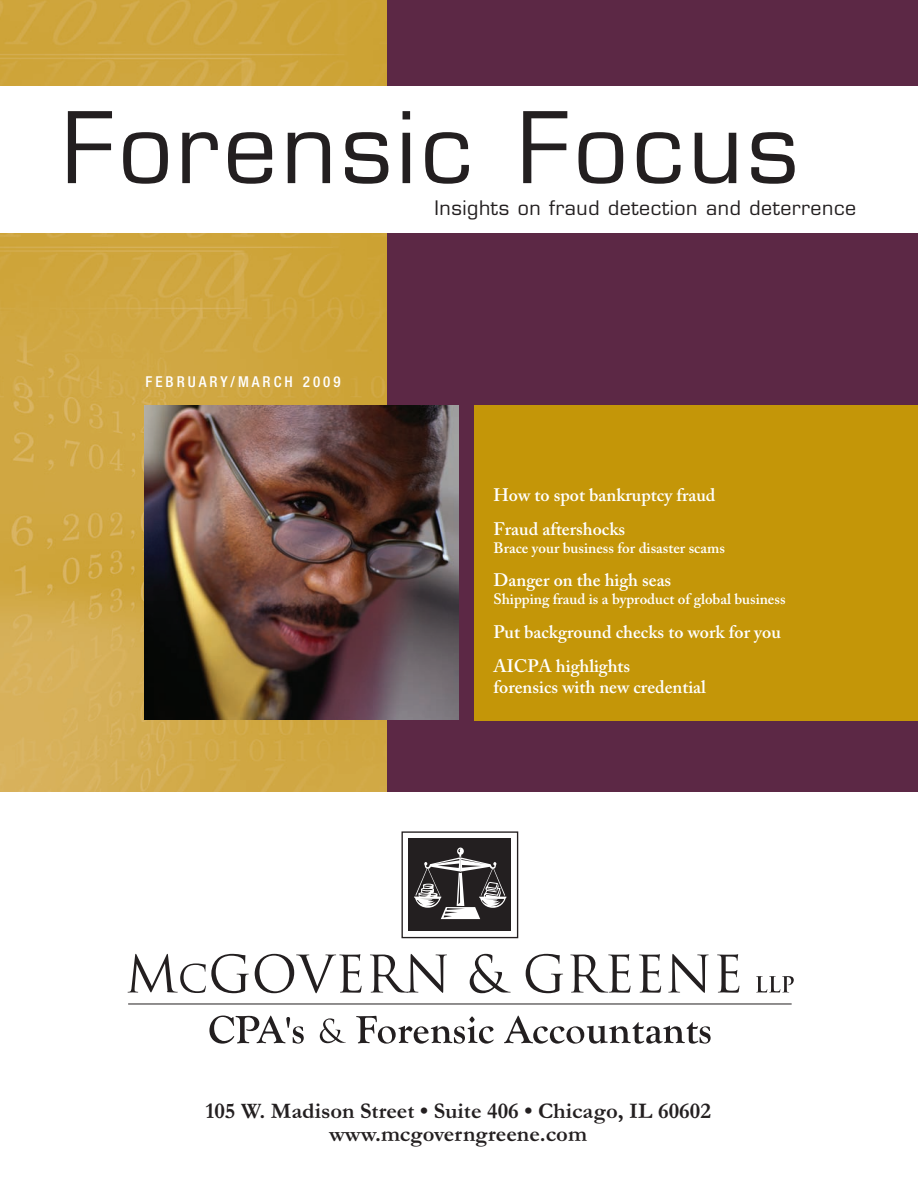
<style>
.page{position:relative;width:918px;height:1188px;background:#fff}
.page>*{position:absolute;margin:0;border:0;box-sizing:border-box;transform-origin:0 0}
.t1{font:96px "Eurostile LT Std";letter-spacing:.04em;color:#231f20}
.t2{font:700 22.5px/22.5px "Garamond";color:#231f20;text-align:center}
.t3{font:19.5px "Eurostile LT Std";letter-spacing:.03em;color:#231f20}
.t4{font:600 18px/33.6px "Adobe Caslon Pro";color:#fff}
.t5{font:600 15px "Adobe Caslon Pro";color:#fff}
.t6{font:500 condensed 15px "Helvetica Neue LT Std";letter-spacing:.2em;color:#fff}
</style>
<div class="page">
<img style="left:0;top:234px;width:387px;height:558px">
<img style="left:0;top:0;width:387px;height:86px">
<div style="left:387px;top:234px;width:531px;height:558px;background:#5c2845"></div>
<div style="left:387px;top:0;width:531px;height:86px;background:#5c2845"></div>
<img style="left:144px;top:405px;width:315px;height:315px">
<div style="left:474px;top:405px;width:444px;height:315px;background:#c49608"></div>
<div style="left:402px;top:831px;width:116px;height:107px;border:1px solid #231f20"></div>
<div style="left:409px;top:839px;width:102px;height:92px;background:#231f20"></div>
<svg style="left:414px;top:849px;width:92px;height:70px"></svg>
<svg style="left:128px;top:954px;width:121px;height:39px"></svg>
<svg style="left:255px;top:954px;width:107px;height:39px"></svg>
<svg style="left:370px;top:954px;width:77px;height:39px"></svg>
<svg style="left:470px;top:954px;width:41px;height:39px"></svg>
<svg style="left:526px;top:954px;width:37px;height:39px"></svg>
<svg style="left:570px;top:954px;width:60px;height:39px"></svg>
<svg style="left:639px;top:954px;width:22px;height:39px"></svg>
<svg style="left:668px;top:954px;width:41px;height:39px"></svg>
<svg style="left:717px;top:954px;width:22px;height:39px"></svg>
<svg style="left:756px;top:976px;width:38px;height:17px"></svg>
<svg style="left:209px;top:1016px;width:95px;height:28px"></svg>
<svg style="left:356px;top:1016px;width:138px;height:28px"></svg>
<svg style="left:504px;top:1016px;width:207px;height:28px"></svg>
<svg style="left:320px;top:1018px;width:26px;height:25px"></svg>
<h1 class="t1" style="left:62px;top:90px;width:738px">Forensic Focus</h1>
<p class="t3" style="left:435px;top:196px;width:423px">Insights on fraud detection and deterrence</p>
<p class="t6" style="left:146px;top:373px;width:197px">FEBRUARY/MARCH 2009</p>
<p class="t4" style="left:494px;top:478px;width:223px">How to spot bankruptcy fraud<br>Fraud aftershocks</p>
<p class="t5" style="left:494px;top:539px;width:233px">Brace your business for disaster scams</p>
<p class="t4" style="left:494px;top:563px;width:179px">Danger on the high seas</p>
<p class="t5" style="left:494px;top:590px;width:294px">Shipping fraud is a byproduct of global business</p>
<p class="t4" style="left:494px;top:615px;width:289px">Put background checks to work for you<br>AICPA highlights</p>
<p class="t4" style="left:494px;top:670px;width:214px">forensics with new credential</p>
<p class="t2" style="left:205px;top:1100px;width:507px">105 W. Madison Street • Suite 406 • Chicago, IL 60602 www.mcgoverngreene.com</p>
</div>
